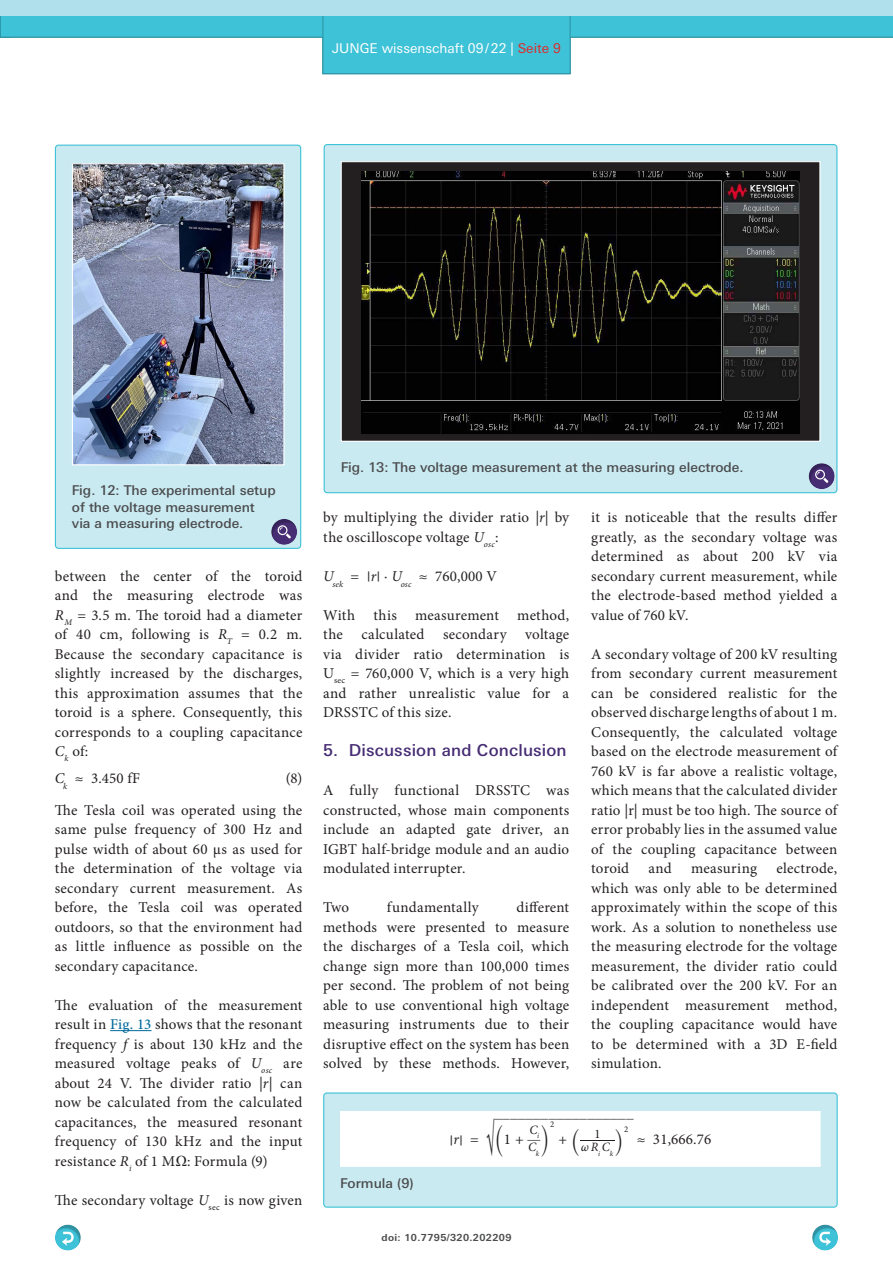
<style>
.page{position:relative;width:893px;height:1263px;background:#fff}
.page>*{position:absolute;margin:0;border:0;box-sizing:border-box;transform-origin:0 0}
.t1{font:39.6px "Minion Pro";color:#231f20;scale:.38 1}
.t2{font:17.25px "STIX Size Two Sym";color:#231f20;scale:.87 1}
.t3{font:500 16.5px "Univers Next W1 G";letter-spacing:.01em;color:#472d74}
.Juwi_Fließtext{font:15px/19.5px "Minion Pro";letter-spacing:.01em;color:#231f20;text-align:justify}
.t4{font:14.7px "STIX Size Two Sym";color:#231f20}
.Juwi_Bildunterschrif{font:500 13.5px/16.2px "Univers Next W1 G";color:#4b4c4d}
.t5{font:13.5px "Univers Next W1 G";color:#fff}
.t6{font:italic 12.75px/17.7px "Minion Pro";color:#231f20}
.t7{font:12px "Minion Pro";color:#231f20;scale:1.26 1}
.t8{font:10.05px "Minion Pro";color:#231f20;scale:1.49 1}
.t9{font:700 9.75px "Univers Next W1 G";letter-spacing:.04em;color:#4b4c4d}
.t10{font:8.7px "Minion Pro";color:#231f20}
.s1{color:#df2b2a}
.s2{font-style:italic}
.s3{font-weight:500;color:#01699d}
.s4{font-family:"Times New Roman"}
.s5{font-size:10.05px}
.s6{font-style:italic;font-size:10.05px}
.s7{font-style:italic;font-size:15px}
.s8{font-size:15px}
.s9{font-family:"STIX Size Two Sym";font-size:17.25px}
.s10{font-style:normal}
.s11{font-family:"STIX Size Two Sym";font-style:normal;font-size:14.7px}
</style>
<div class="page">
<div style="left:0;top:16px;width:893px;height:21px;background:#3ec2d7"></div>
<div style="left:323px;top:13px;width:247px;height:61px;background:#3ec2d7;border:1px solid #2c92a2"></div>
<div style="left:811px;top:1222px;width:29px;height:29px;background:#231f20;opacity:.28"></div>
<svg style="left:819px;top:1232px;width:12px;height:14px"></svg>
<div style="left:53px;top:1222px;width:29px;height:29px;background:#231f20;opacity:.28"></div>
<svg style="left:62px;top:1232px;width:12px;height:14px"></svg>
<div style="left:0;top:0;width:893px;height:16px;background:#afe0eb"></div>
<hr style="left:110px;top:1030px;width:41px;height:1px;background:#01699d">
<div style="left:55px;top:145px;width:246px;height:403px;background:#caeaf2;border-radius:3px"></div>
<img style="left:74px;top:165px;width:209px;height:298px">
<div style="left:72px;top:163px;width:213px;height:302px;border:1px solid #fff"></div>
<div style="left:55px;top:145px;width:246px;height:404px;border:1px solid #3ec2d7;border-radius:3px"></div>
<div style="left:324px;top:1093px;width:513px;height:114px;background:#caeaf2;border-radius:3px"></div>
<div style="left:341px;top:1111px;width:479px;height:55px;background:#fff"></div>
<div style="left:340px;top:1111px;width:481px;height:56px;border:1px solid #fff"></div>
<div style="left:323px;top:1092px;width:515px;height:116px;border:1px solid #3ec2d7;border-radius:3px"></div>
<div style="left:324px;top:145px;width:513px;height:348px;background:#caeaf2;border-radius:3px"></div>
<div style="left:341px;top:162px;width:479px;height:279px;background:#231f20"></div>
<img style="left:361px;top:171px;width:439px;height:262px">
<div style="left:341px;top:161px;width:479px;height:281px;border:1px solid #fff"></div>
<div style="left:270px;top:516px;width:29px;height:29px;background:#231f20;opacity:.28"></div>
<svg style="left:278px;top:525px;width:13px;height:13px"></svg>
<div style="left:808px;top:461px;width:28px;height:28px;background:#231f20;opacity:.28"></div>
<svg style="left:815px;top:470px;width:13px;height:13px"></svg>
<p class="t5" style="left:332px;top:40px;width:230px">JUNGE wissenschaft 09/18 | <span class="s1">Seite 9</span></p>
<p class="t5" style="left:468px;top:40px;width:17px">15</p>
<p class="t5" style="left:491px;top:40px;width:17px">22</p>
<p class="Juwi_Bildunterschrif" style="left:72px;top:482px;width:205px">Fig. 12: The experimental setup of the voltage measurement via a measuring electrode.</p>
<p class="Juwi_Fließtext" style="left:55px;top:566px;width:249px">between the center of the toroid and the measuring electrode was <span class="s2">R</span><sub>M</sub> = 3.5 m. The toroid had a diameter of 40 cm, following is <span class="s2">R</span><sub>T</sub> = 0.2 m.<br>Because the secondary capacitance is slightly increased by the discharges, this approximation assumes that the toroid is a sphere. Consequently, this corresponds to a coupling capacitance <span class="s2">C</span><sub>k</sub> of:</p>
<p class="Juwi_Fließtext" style="left:55px;top:768px;width:87px"><span class="s2">C</span><sub>k</sub> ≈ 3.450 fF</p>
<p class="Juwi_Fließtext" style="left:286px;top:768px;width:18px">(8)</p>
<p class="Juwi_Fließtext" style="left:55px;top:800px;width:249px">The Tesla coil was operated using the same pulse frequency of 300 Hz and pulse width of about 60 µs as used for the determination of the voltage via secondary current measurement. As before, the Tesla coil was operated outdoors, so that the environment had as little influence as possible on the secondary capacitance.</p>
<p class="Juwi_Fließtext" style="left:55px;top:995px;width:249px">The evaluation of the measurement result in <span class="s3">Fig. 13</span> shows that the resonant frequency <span class="s2">f</span> is about 130 kHz and the measured voltage peaks of <span class="s2">U</span><sub>osc</sub> are about 24 V. The divider ratio |<span class="s2">r</span>| can now be calculated from the calculated capacitances, the measured resonant frequency of 130 kHz and the input resistance <span class="s2">R</span><sub>i</sub> of 1 M<span class="s4">Ω</span>: Formula (9)</p>
<p class="Juwi_Fließtext" style="left:55px;top:1190px;width:249px">The secondary voltage <span class="s2">U</span><sub>sec</sub> is now given</p>
<p class="Juwi_Bildunterschrif" style="left:341px;top:459px;width:404px">Fig. 13: The voltage measurement at the measuring electrode.</p>
<p class="Juwi_Fließtext" style="left:323px;top:508px;width:248px">by multiplying the divider ratio <span class="s2">|r|</span> by the oscilloscope voltage <span class="s2">U</span><sub>osc</sub>:</p>
<p class="Juwi_Fließtext" style="left:323px;top:566px;width:175px"><span class="s2">U</span><sub>sek</sub> = <span class="s5">|</span><span class="s2">r</span><span class="s6">|</span> ∙ <span class="s2">U</span><sub>osc</sub> ≈ 760,000 V</p>
<p class="Juwi_Fließtext" style="left:323px;top:605px;width:248px">With this measurement method, the calculated secondary voltage via divider ratio determination is U<sub>sec</sub> = 760,000 V, which is a very high and rather unrealistic value for a DRSSTC of this size.</p>
<p class="t3" style="left:323px;top:740px;width:245px">5. Discussion and Conclusion</p>
<p class="Juwi_Fließtext" style="left:323px;top:781px;width:248px">A fully functional DRSSTC was constructed, whose main components include an adapted gate driver, an IGBT half-bridge module and an audio modulated interrupter.</p>
<p class="Juwi_Fließtext" style="left:323px;top:898px;width:28px">Two</p>
<p class="Juwi_Fließtext" style="left:387px;top:898px;width:93px">fundamentally</p>
<p class="Juwi_Fließtext" style="left:323px;top:898px;width:248px;text-indent:193px">different methods were presented to measure the discharges of a Tesla coil, which change sign more than 100,000 times per second. The problem of not being able to use conventional high voltage measuring instruments due to their disruptive effect on the system has been solved by these methods. However,</p>
<p class="Juwi_Fließtext" style="left:591px;top:508px;width:248px">it is noticeable that the results differ greatly, as the secondary voltage was determined as about 200 kV via secondary current measurement, while the electrode-based method yielded a value of 760 kV.</p>
<p class="Juwi_Fließtext" style="left:591px;top:644px;width:248px">A secondary voltage of 200 kV resulting from secondary current measurement can be considered realistic for the observed discharge lengths of about 1 m.<br>Consequently, the calculated voltage based on the electrode measurement of 760 kV is far above a realistic voltage, which means that the calculated divider ratio |r| must be too high. The source of error probably lies in the assumed value of the coupling capacitance between toroid</p>
<p class="Juwi_Fließtext" style="left:591px;top:859px;width:248px;text-indent:185px">electrode, which was only able to be determined approximately within the scope of this work. As a solution to nonetheless use the measuring electrode for the voltage measurement, the divider ratio could be calibrated over the 200 kV. For an independent measurement method, the coupling capacitance would have to be determined with a 3D E-field simulation.</p>
<p class="Juwi_Fließtext" style="left:648px;top:859px;width:25px">and</p>
<p class="Juwi_Fließtext" style="left:691px;top:859px;width:67px">measuring</p>
<p class="Juwi_Bildunterschrif" style="left:340px;top:1174px;width:75px">Formula (9)</p>
<p class="t8" style="left:449px;top:1133px;width:21px">|<span class="s7">r</span><span class="s2">|</span> <span class="s8">=</span></p>
<p class="t1" style="left:486px;top:1116px;width:24px">√</p>
<p class="t7" style="left:494px;top:1106px;width:112px">__________________</p>
<p class="Juwi_Fließtext" style="left:495px;top:1130px;width:30px"><span class="s9">(</span>1 +</p>
<p class="t6" style="left:527px;top:1121px;width:14px">C<span class="s10">_</span> <sub>i<br></sub>C<sub>k</sub></p>
<p class="t2" style="left:540px;top:1135px;width:12px">)</p>
<p class="t10" style="left:550px;top:1118px;width:6px">2</p>
<p class="Juwi_Fließtext" style="left:558px;top:1130px;width:10px">+</p>
<p class="t4" style="left:571px;top:1138px;width:10px">(</p>
<p class="t6" style="left:580px;top:1128px;width:44px;line-height:12.6px"><span class="s10">_1 </span>ωR<sub>i</sub>C<sub>k</sub><span class="s11">)</span></p>
<p class="t10" style="left:624px;top:1123px;width:6px">2</p>
<p class="Juwi_Fließtext" style="left:637px;top:1130px;width:76px">≈ 31,666.76</p>
<p class="t9" style="left:381px;top:1232px;width:132px">doi: 10.7795/320.202209</p>
</div>
